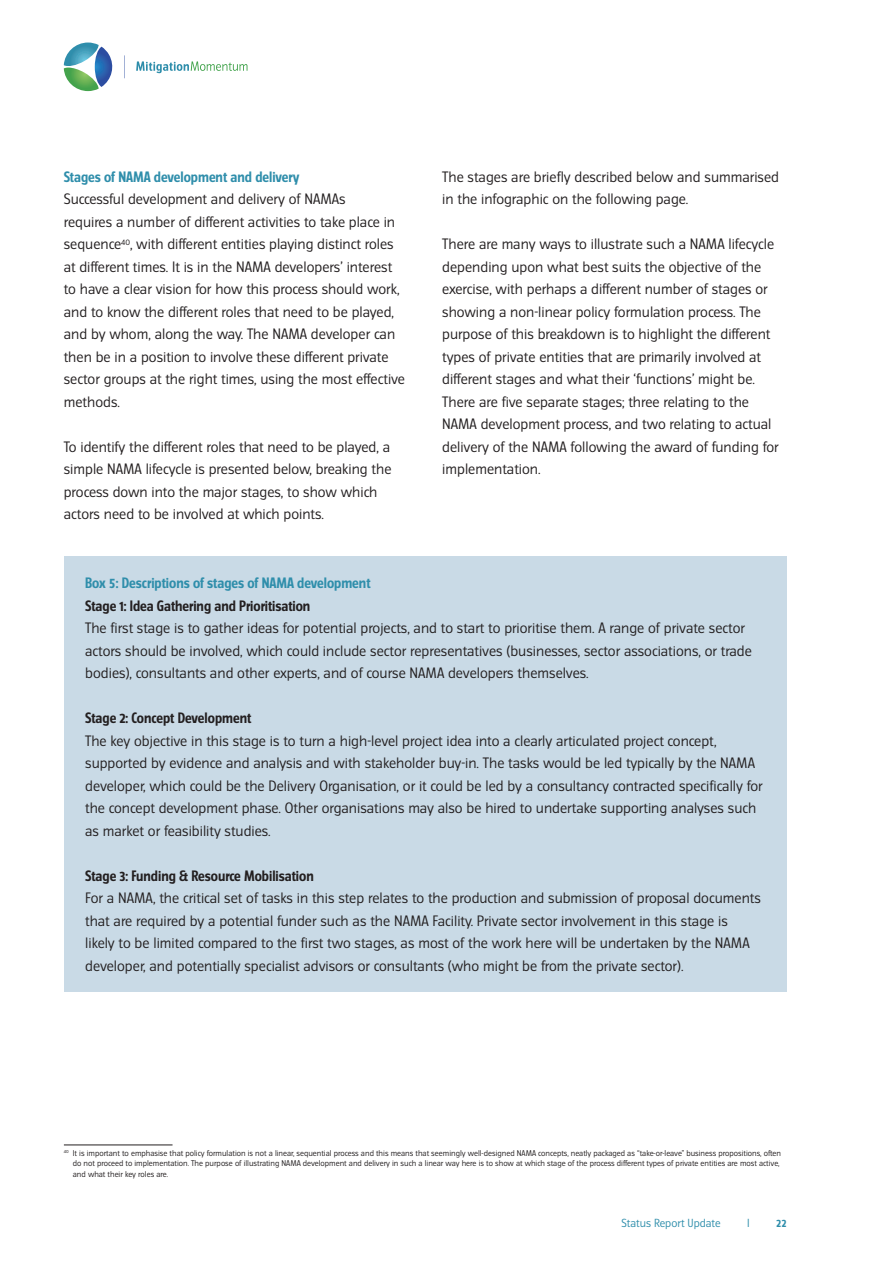
<style>
.page{position:relative;width:893px;height:1263px;background:#fff}
.page>*{position:absolute;margin:0;border:0;box-sizing:border-box;transform-origin:0 0}
.t1{font:13.5px/22.5px "Turmino LF";color:#231f20}
.t2{font:700 13.5px "Turmino LF";color:#231f20}
.t3{font:700 13.5px "Turmino TF";color:#2f8eab}
.t4{font:10.5px "Turmino TF";color:#2f8eab}
.t5{font:700 10.5px "Turmino TF";color:#2f8eab}
.t6{font:7.5px/10.5px "Turmino LF";color:#231f20}
</style>
<div class="page">
<svg style="left:136px;top:61px;width:111px;height:12px"></svg>
<svg style="left:124px;top:55px;width:1px;height:23px"></svg>
<svg style="left:64px;top:43px;width:49px;height:48px"></svg>
<hr style="left:64px;top:1144px;width:109px;height:1px;background:#231f20">
<div style="left:64px;top:556px;width:723px;height:436px;background:#c9dae6"></div>
<p class="t3" style="left:64px;top:168px;width:237px">Stages of NAMA development and delivery</p>
<p class="t1" style="left:64px;top:188px;width:343px">Successful development and delivery of NAMAs<br>requires a number of different activities to take place in sequence<sup>40</sup>, with different entities playing distinct roles at different times. It is in the NAMA developers’ interest to have a clear vision for how this process should work, and to know the different roles that need to be played, and by whom, along the way. The NAMA developer can then be in a position to involve these different private sector groups at the right times, using the most effective methods.</p>
<p class="t1" style="left:64px;top:436px;width:329px">To identify the different roles that need to be played, a simple NAMA lifecycle is presented below, breaking the process down into the major stages, to show which actors need to be involved at which points.</p>
<p class="t1" style="left:442px;top:166px;width:338px">The stages are briefly described below and summarised in the infographic on the following page.</p>
<p class="t1" style="left:442px;top:233px;width:338px">There are many ways to illustrate such a NAMA lifecycle depending upon what best suits the objective of the exercise, with perhaps a different number of stages or showing a non-linear policy formulation process. The purpose of this breakdown is to highlight the different types of private entities that are primarily involved at different stages and what their ‘functions’ might be.<br>There are five separate stages; three relating to the NAMA development process, and two relating to actual delivery of the NAMA following the award of funding for implementation.</p>
<p class="t3" style="left:85px;top:575px;width:287px">Box 5: Descriptions of stages of NAMA development</p>
<p class="t2" style="left:85px;top:597px;width:227px">Stage 1: Idea Gathering and Prioritisation</p>
<p class="t1" style="left:85px;top:617px;width:668px">The first stage is to gather ideas for potential projects, and to start to prioritise them. A range of private sector actors should be involved, which could include sector representatives (businesses, sector associations, or trade bodies), consultants and other experts, and of course NAMA developers themselves.</p>
<p class="t2" style="left:85px;top:710px;width:168px">Stage 2: Concept Development</p>
<p class="t1" style="left:85px;top:729px;width:679px">The key objective in this stage is to turn a high-level project idea into a clearly articulated project concept, supported by evidence and analysis and with stakeholder buy-in. The tasks would be led typically by the NAMA developer, which could be the Delivery Organisation, or it could be led by a consultancy contracted specifically for the concept development phase. Other organisations may also be hired to undertake supporting analyses such as market or feasibility studies.</p>
<p class="t2" style="left:85px;top:867px;width:230px">Stage 3: Funding &amp; Resource Mobilisation</p>
<p class="t1" style="left:85px;top:887px;width:677px">For a NAMA, the critical set of tasks in this step relates to the production and submission of proposal documents that are required by a potential funder such as the NAMA Facility. Private sector involvement in this stage is<br>likely to be limited compared to the first two stages, as most of the work here will be undertaken by the NAMA developer, and potentially specialist advisors or consultants (who might be from the private sector).</p>
<p class="t6" style="left:73px;top:1147px;width:710px;text-indent:-9px"><sup>40</sup> It is important to emphasise that policy formulation is not a linear, sequential process and this means that seemingly well-designed NAMA concepts, neatly packaged as “take-or-leave” business propositions, often do not proceed to implementation. The purpose of illustrating NAMA development and delivery in such a linear way here is to show at which stage of the process different types of private entities are most active, and what their key roles are.</p>
<p class="t4" style="left:622px;top:1217px;width:101px">Status Report Update</p>
<p class="t4" style="left:747px;top:1217px;width:4px">I</p>
<p class="t5" style="left:776px;top:1217px;width:12px">22</p>
</div>
